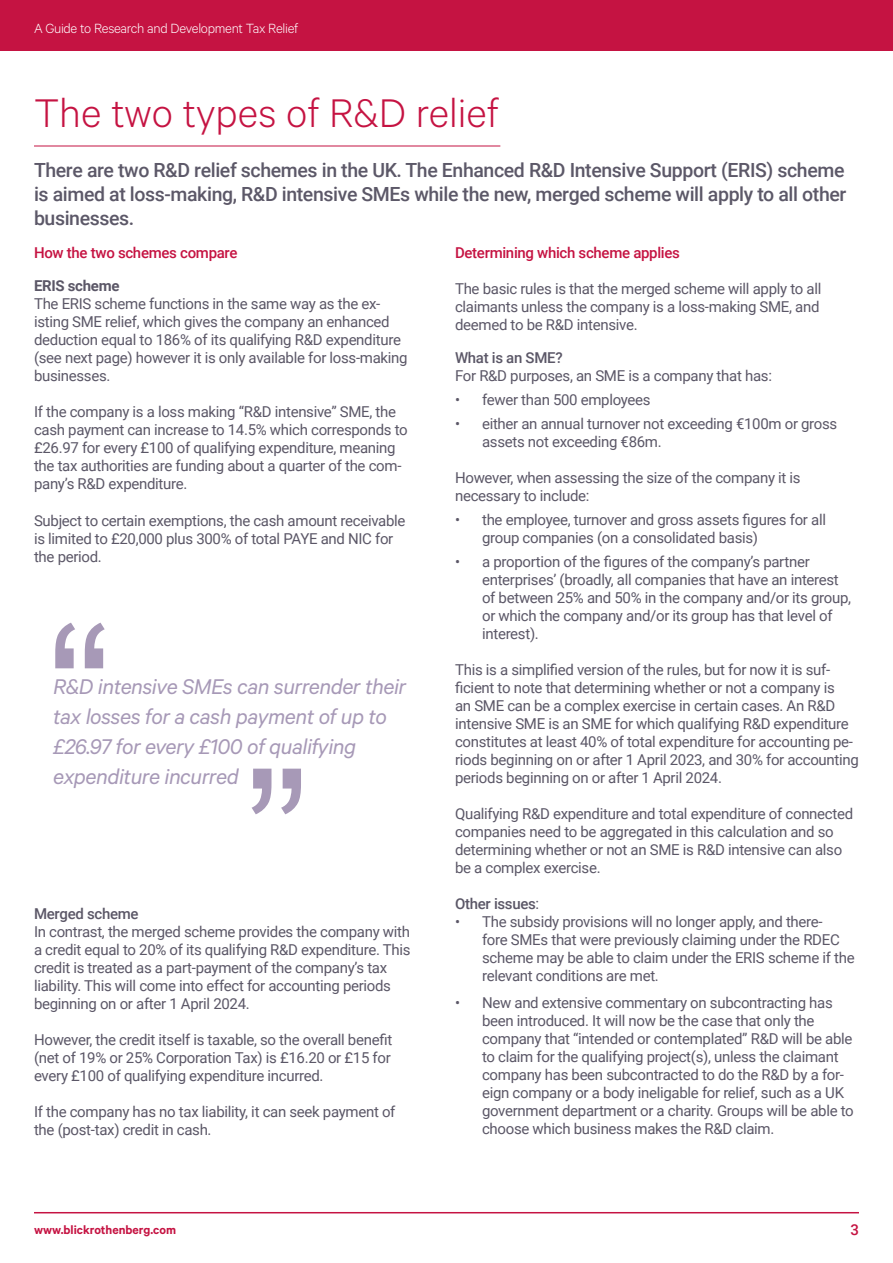
<style>
.page{position:relative;width:893px;height:1263px;background:#fff}
.page>*{position:absolute;margin:0;border:0;box-sizing:border-box;transform-origin:0 0}
.t1{font:300 45px "Calibre";color:#c51342}
.t2{font:italic 24px/30px "Calibre";letter-spacing:-.02em;color:#a799b7}
.t3{font:500 19.5px/24px "Roboto";letter-spacing:-.02em;color:#5c5868;text-align:justify}
.t4{font:15px/18px "Roboto";letter-spacing:-.02em;color:#5b5767}
.t5{font:500 15px "Roboto";letter-spacing:-.02em;color:#c51342}
.t6{font:300 15px "Calibre";letter-spacing:-.02em;color:#fff}
.t7{font:500 15px "Roboto";letter-spacing:-.02em;color:#5b5767}
.t8{font:700 15px "Roboto";letter-spacing:-.02em;color:#5b5767}
.t9{font:600 13.5px "Calibre";color:#c51342}
.s1{font-weight:400}
</style>
<div class="page">
<hr style="left:34px;top:1212px;width:825px;height:1px;background:#c51342">
<div style="left:0;top:0;width:893px;height:51px;background:#c51342"></div>
<svg style="left:55px;top:623px;width:50px;height:45px"></svg>
<svg style="left:252px;top:769px;width:49px;height:45px"></svg>
<hr style="left:34px;top:146px;width:466px;height:1px;background:#c51342">
<p class="t6" style="left:34px;top:19px;width:266px">A Guide to Research and Development Tax Relief</p>
<h1 class="t1" style="left:34px;top:87px;width:466px">The two types of R&amp;D relief</h1>
<h3 class="t3" style="left:34px;top:157px;width:814px">There are two R&amp;D relief schemes in the UK. The Enhanced R&amp;D Intensive Support (ERIS) scheme is aimed at loss-making, R&amp;D intensive SMEs while the new, merged scheme will apply to all other businesses.</h3>
<p class="t5" style="left:34px;top:243px;width:205px">How the two schemes compare</p>
<p class="t8" style="left:34px;top:276px;width:87px">ERIS scheme</p>
<p class="t4" style="left:34px;top:295px;width:375px">The ERIS scheme functions in the same way as the ex&shy;isting SME relief, which gives the company an enhanced deduction equal to 186% of its qualifying R&amp;D expenditure (see next page) however it is only available for loss-making businesses.</p>
<p class="t4" style="left:34px;top:403px;width:375px">If the company is a loss making “R&amp;D intensive” SME, the cash payment can increase to 14.5% which corresponds to £26.97 for every £100 of qualifying expenditure, meaning the tax authorities are funding about a quarter of the com&shy;pany’s R&amp;D expenditure.</p>
<p class="t4" style="left:34px;top:511px;width:373px">Subject to certain exemptions, the cash amount receivable is limited to £20,000 plus 300% of total PAYE and NIC for the period.</p>
<p class="t5" style="left:455px;top:242px;width:226px">Determining which scheme applies</p>
<p class="t4" style="left:455px;top:279px;width:368px;text-align:justify">The basic rules is that the merged scheme will apply to all claimants unless the company is a loss-making SME, and deemed to be R&amp;D intensive.</p>
<p class="t7" style="left:455px;top:347px;width:109px">What is an SME?</p>
<p class="t4" style="left:455px;top:366px;width:318px">For R&amp;D purposes, an SME is a company that has:</p>
<p class="t4" style="left:455px;top:390px;width:197px">• fewer than 500 employees</p>
<p class="t4" style="left:482px;top:414px;width:357px;text-indent:-27px">• either an annual turnover not exceeding €100m or gross assets not exceeding €86m.</p>
<p class="t4" style="left:455px;top:468px;width:347px">However, when assessing the size of the company it is necessary to include:</p>
<p class="t4" style="left:482px;top:510px;width:345px;text-indent:-27px">• the employee, turnover and gross assets figures for all group companies (on a consolidated basis)</p>
<p class="t4" style="left:482px;top:552px;width:370px;text-indent:-27px">• a proportion of the figures of the company’s partner enterprises’ (broadly, all companies that have an interest of between 25% and 50% in the company and/or its group, or which the company and/or its group has that level of interest).</p>
<p class="t4" style="left:455px;top:660px;width:405px">This is a simplified version of the rules, but for now it is suf&shy;ficient to note that determining whether or not a company is<br>an SME can be a complex exercise in certain cases. An R&amp;D intensive SME is an SME for which qualifying R&amp;D expenditure constitutes at least 40% of total expenditure for accounting pe&shy;riods beginning on or after 1 April 2023, and 30% for accounting periods beginning on or after 1 April 2024.</p>
<p class="t4" style="left:455px;top:804px;width:400px">Qualifying R&amp;D expenditure and total expenditure of connected companies need to be aggregated in this calculation and so determining whether or not an SME is R&amp;D intensive can also be a complex exercise.</p>
<p class="t7" style="left:455px;top:893px;width:86px">Other issues<span class="s1">:</span></p>
<p class="t4" style="left:482px;top:912px;width:374px;text-indent:-27px">• The subsidy provisions will no longer apply, and there-<br>fore SMEs that were previously claiming under the RDEC scheme may be able to claim under the ERIS scheme if the relevant conditions are met.</p>
<p class="t4" style="left:482px;top:993px;width:373px;text-indent:-27px">• New and extensive commentary on subcontracting has been introduced. It will now be the case that only the company that “intended or contemplated” R&amp;D will be able to claim for the qualifying project(s), unless the claimant company has been subcontracted to do the R&amp;D by a for&shy;eign company or a body ineligable for relief, such as a UK government department or a charity. Groups will be able to choose which business makes the R&amp;D claim.</p>
<h2 class="t2" style="left:53px;top:671px;width:355px">R&amp;D intensive SMEs can surrender their tax losses for a cash payment of up to £26.97 for every £100 of qualifying expenditure incurred</h2>
<p class="t7" style="left:34px;top:903px;width:106px">Merged scheme</p>
<p class="t4" style="left:34px;top:922px;width:378px">In contrast, the merged scheme provides the company with a credit equal to 20% of its qualifying R&amp;D expenditure. This credit is treated as a part-payment of the company’s tax liability. This will come into effect for accounting periods beginning on or after 1 April 2024.</p>
<p class="t4" style="left:34px;top:1030px;width:360px;text-align:justify">However, the credit itself is taxable, so the overall benefit (net of 19% or 25% Corporation Tax) is £16.20 or £15 for every £100 of qualifying expenditure incurred.</p>
<p class="t4" style="left:34px;top:1102px;width:363px">If the company has no tax liability, it can seek payment of the (post-tax) credit in cash.</p>
<p class="t9" style="left:34px;top:1221px;width:144px">www.blickrothenberg.com</p>
<p class="t5" style="left:850px;top:1219px;width:10px">3</p>
</div>
